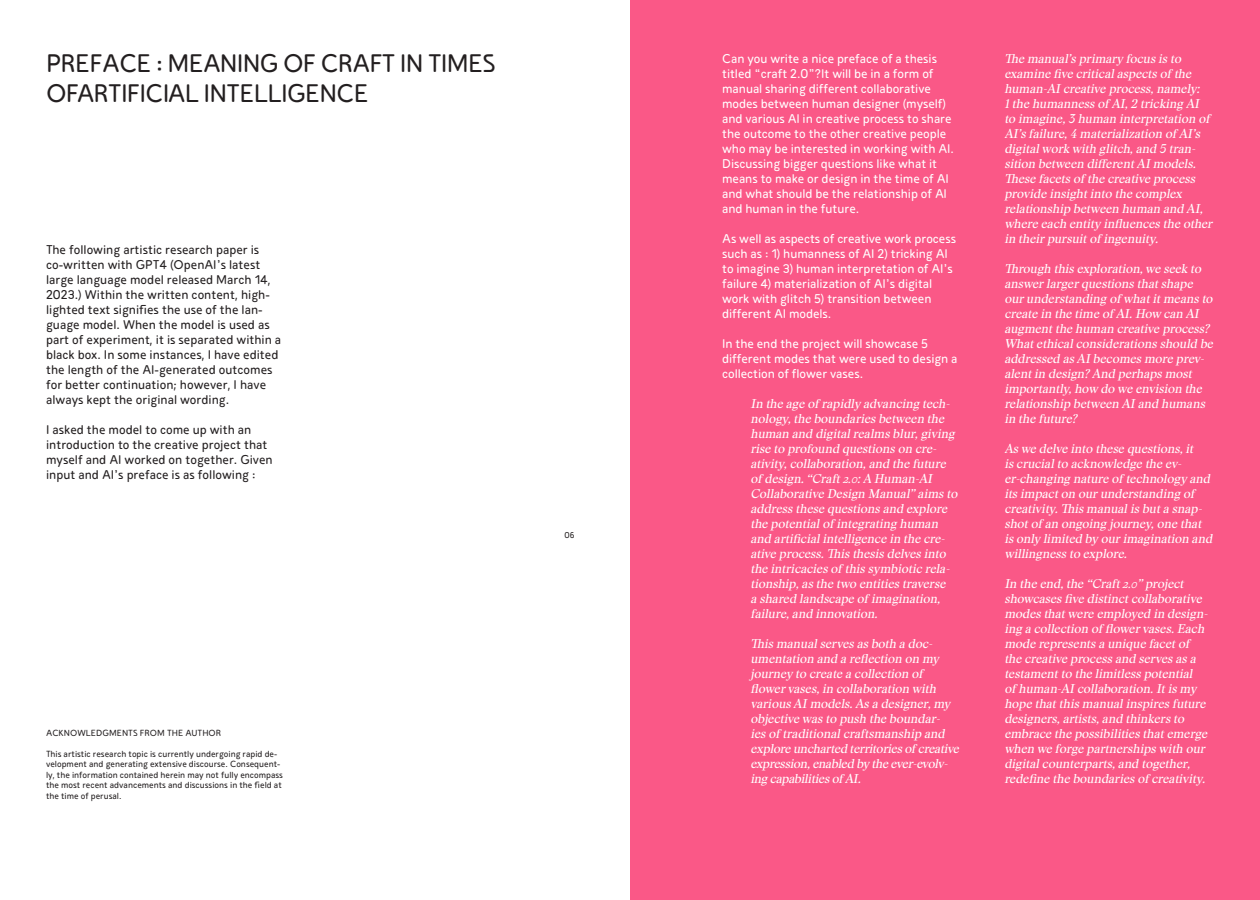
<style>
.page{position:relative;width:1260px;height:900px;background:#fff}
.page>*{position:absolute;margin:0;border:0;box-sizing:border-box;transform-origin:0 0}
.Section_Title{font:25px "Tadpole";letter-spacing:-.03em;color:#231f20}
.Talk_-_AI{font:italic 12.5px/15px "Stanley";letter-spacing:-.01em;color:#fff}
.Talk_-_Haeun{font:12.5px/15px "Tadpole";letter-spacing:-.005em;color:#fff}
.Note{font:12.5px/15px "Tadpole";color:#231f20}
.Note___White{font:8.75px/10.5px "Tadpole";color:#231f20}
.t1{font:8.38px "Tadpole";color:#231f20}
.s1{font-family:"Freight Text Pro"}
</style>
<div class="page">
<div style="left:630px;top:0;width:630px;height:900px;background:#fa5887"></div>
<p class="Section_Title" style="left:46px;top:47px;width:451px">PREFACE : MEANING OF CRAFT IN TIMES</p>
<p class="Section_Title" style="left:46px;top:77px;width:324px">OFARTIFICIAL INTELLIGENCE</p>
<p class="Note" style="left:46px;top:242px;width:237px">The following artistic research paper is co-written with GPT4 (OpenAI’s latest large language model released March 14, 2023.) Within the written content, high&shy;lighted text signifies the use of the lan&shy;guage model. When the model is used as part of experiment, it is separated within a black box. In some instances, I have edited the length of the AI-generated outcomes for better continuation; however, I have always kept the original wording.</p>
<p class="Note" style="left:46px;top:422px;width:228px">I asked the model to come up with an introduction to the creative project that myself and AI worked on together. Given input and AI’s preface is as following :</p>
<p class="t1" style="left:564px;top:530px;width:12px">06</p>
<p class="Note___White" style="left:46px;top:727px;width:177px">ACKNOWLEDGMENTS FROM THE AUTHOR</p>
<p class="Note___White" style="left:46px;top:748px;width:239px">This artistic research topic is currently undergoing rapid de&shy;velopment and generating extensive discourse. Consequent&shy;ly, the information contained herein may not fully encompass the most recent advancements and discussions in the field at the time of perusal.</p>
<p class="Talk_-_Haeun" style="left:722px;top:50px;width:233px">Can you write a nice preface of a thesis titled “craft 2.0”?It will be in a form of manual sharing different collaborative modes between human designer (myself) and various AI in creative process to share the outcome to the other creative people who may be interested in working with AI.<br>Discussing bigger questions like what it means to make or design in the time of AI and what should be the relationship of AI and human in the future.</p>
<p class="Talk_-_Haeun" style="left:722px;top:230px;width:235px">As well as aspects of creative work process such as : 1) humanness of AI 2) tricking AI to imagine 3) human interpretation of AI’s failure 4) materialization of AI’s digital work with glitch 5) transition between different AI models.</p>
<p class="Talk_-_Haeun" style="left:722px;top:335px;width:237px">In the end the project will showcase 5 different modes that were used to design a collection of flower vases.</p>
<p class="Talk_-_AI" style="left:750px;top:396px;width:212px">In the age of rapidlyadvancing tech&shy;nology,the boundariesbetween the human and digitalrealmsblur,giving rise to profound questionson cre&shy;ativity,collaboration,and the future of design.“Craft<span class="s1">2.0</span>:A Human-AI Collaborative Design Manual”aimsto addressthese questionsand explore the potentialof integrating human and artificialintelligence in the cre&shy;ative process.Thisthesisdelvesinto the intricaciesof thissymbiotic rela&shy;tionship,asthe two entitiestraverse a shared landscape of imagination, failure,and innovation.</p>
<p class="Talk_-_AI" style="left:750px;top:636px;width:213px">Thismanualservesasboth a doc&shy;umentation and a reflection on my journeyto create a collection of flowervases,in collaboration with variousAImodels.Asa designer,my obj ective wasto push the boundar&shy;iesof traditionalcraftsmanship and exploreuncharted territoriesof creative expression,enabled bytheever-evolv&shy;ing capabilitiesof AI.</p>
<p class="Talk_-_AI" style="left:1004px;top:51px;width:213px">The manual’sprimaryfocusisto examine five criticalaspectsof the human-AIcreative process,namely:<br>1the humannessof AI,2 tricking AI to imagine,3 human interpretation of AI’sfailure,4 materialization of AI’s digitalwork with glitch,and 5 tran&shy;sition between differentAImodels.<br>These facetsof the creative process provide insightinto the complex relationship between human and AI, where each entityinfluencesthe other in theirpursuitof ingenuity.</p>
<p class="Talk_-_AI" style="left:1004px;top:261px;width:213px">Through thisexploration,we seek to answerlargerquestionsthatshape ourunderstanding of whatitmeansto create in the time of AI.How can AI augmentthe human creative process?<br>Whatethicalconsiderationsshould be addressed asAIbecomesmore prev&shy;alentin design?And perhapsmost importantly,how do we envision the relationship between AIand humans in the future?</p>
<p class="Talk_-_AI" style="left:1004px;top:441px;width:213px">Aswe delve into these questions,it iscrucialto acknowledge the ev&shy;er-changing nature of technologyand itsimpacton ourunderstanding of creativity.Thismanualisbuta snap&shy;shotof an ongoing j ourney,one that isonlylimited byourimagination and willingnessto explore.</p>
<p class="Talk_-_AI" style="left:1004px;top:576px;width:208px">In the end,the “Craft<span class="s1">2.0</span>”proj ect showcasesfive distinctcollaborative modesthatwere employed in design&shy;ing a collection of flowervases.Each mode representsa unique facetof the creative processand servesasa testamentto the limitlesspotential<br>of human-AIcollaboration.Itismy hope thatthismanualinspiresfuture designers,artists,and thinkersto embrace the possibilitiesthatemerge when we forge partnershipswith our digitalcounterparts,and together, redefine the boundariesof creativity.</p>
</div>
